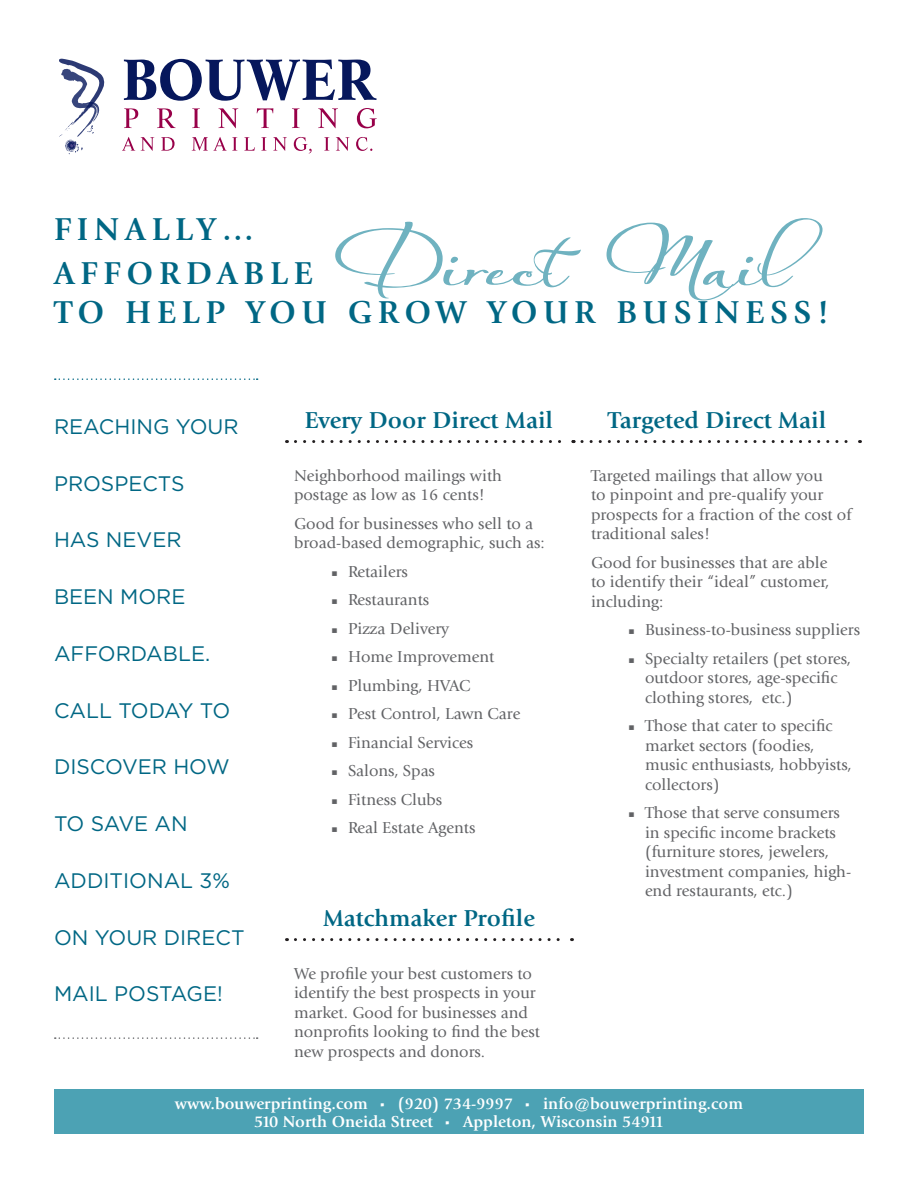
<style>
.page{position:relative;width:918px;height:1188px;background:#fff}
.page>*{position:absolute;margin:0;border:0;box-sizing:border-box;transform-origin:0 0}
.t1{font:700 33px/43.2px "Giovanni";letter-spacing:.175em;color:#006784}
.t2{font:700 24px "Giovanni";color:#006784}
.t3{font:21px "Gotham";color:#006784}
.t4{font:21px "Gotham";letter-spacing:-.045em;color:#006784}
.t5{font:16.5px/19.5px "Giovanni";color:#616265}
.t6{font:700 16.5px/18px "Giovanni";color:#fff;text-align:center}
.s1{font-family:"Always";font-weight:900;font-size:54px;color:#6fb2c0}
</style>
<div class="page">
<svg style="left:124px;top:59px;width:252px;height:42px"></svg>
<svg style="left:124px;top:108px;width:14px;height:20px"></svg>
<svg style="left:157px;top:108px;width:18px;height:20px"></svg>
<svg style="left:192px;top:108px;width:8px;height:20px"></svg>
<svg style="left:219px;top:108px;width:19px;height:20px"></svg>
<svg style="left:257px;top:108px;width:16px;height:20px"></svg>
<svg style="left:292px;top:108px;width:7px;height:20px"></svg>
<svg style="left:318px;top:108px;width:20px;height:20px"></svg>
<svg style="left:357px;top:108px;width:20px;height:20px"></svg>
<svg style="left:122px;top:137px;width:13px;height:14px"></svg>
<svg style="left:141px;top:137px;width:13px;height:14px"></svg>
<svg style="left:161px;top:137px;width:14px;height:14px"></svg>
<svg style="left:192px;top:137px;width:45px;height:14px"></svg>
<svg style="left:244px;top:137px;width:11px;height:14px"></svg>
<svg style="left:261px;top:137px;width:5px;height:14px"></svg>
<svg style="left:273px;top:137px;width:14px;height:14px"></svg>
<svg style="left:294px;top:137px;width:18px;height:17px"></svg>
<svg style="left:324px;top:137px;width:5px;height:14px"></svg>
<svg style="left:336px;top:137px;width:13px;height:14px"></svg>
<svg style="left:356px;top:137px;width:16px;height:14px"></svg>
<svg style="left:59px;top:59px;width:45px;height:95px"></svg>
<div style="left:54px;top:1089px;width:810px;height:45px;background:#4ca2b4"></div>
<svg style="left:295px;top:440px;width:279px;height:3px"></svg>
<svg style="left:582px;top:440px;width:279px;height:3px"></svg>
<svg style="left:295px;top:938px;width:278px;height:3px"></svg>
<svg style="left:55px;top:378px;width:203px;height:2px"></svg>
<svg style="left:55px;top:1037px;width:203px;height:2px"></svg>
<h1 class="t1" style="left:54px;top:208px;width:773px">FINALLY…<br>AFFORDABLE <span class="s1">Direct Mail</span></h1>
<h1 class="t1" style="left:54px;top:291px;width:355px">to hel p yo u grow</h1>
<h1 class="t1" style="left:487px;top:291px;width:210px">yo ur business</h1>
<h1 class="t1" style="left:817px;top:291px;width:14px">!</h1>
<p class="t3" style="left:54px;top:415px;width:183px">REACHING YOUR</p>
<p class="t3" style="left:54px;top:472px;width:132px">PROSPECTS</p>
<p class="t3" style="left:54px;top:528px;width:126px">HAS NEVER</p>
<p class="t3" style="left:54px;top:585px;width:133px">BEEN MORE</p>
<p class="t3" style="left:54px;top:642px;width:158px">AFFORDABLE.</p>
<p class="t4" style="left:54px;top:699px;width:178px">CALL TODAY TO</p>
<p class="t3" style="left:54px;top:755px;width:177px">DISCOVER HOW</p>
<p class="t3" style="left:54px;top:812px;width:135px">TO SAVE AN</p>
<p class="t3" style="left:54px;top:869px;width:177px">ADDITIONAL 3%</p>
<p class="t3" style="left:54px;top:926px;width:192px">ON YOUR DIRECT</p>
<p class="t3" style="left:54px;top:982px;width:170px">MAIL POSTAGE!</p>
<h2 class="t2" style="left:305px;top:406px;width:250px">Every Door Direct Mail</h2>
<h2 class="t2" style="left:608px;top:406px;width:220px">Targeted Direct Mail</h2>
<p class="t5" style="left:294px;top:466px;width:210px">Neighborhood mailings with postage as low as 16 cents!</p>
<p class="t5" style="left:294px;top:514px;width:252px">Good for businesses who sell to a broad-based demographic, such as:</p>
<p class="t5" style="left:330px;top:557px;width:192px;line-height:28.5px">◾ Retailers<br>◾ Restaurants<br>◾ Pizza Delivery<br>◾ Home Improvement<br>◾ Plumbing, HVAC<br>◾ Pest Control, Lawn Care ◾ Financial Services<br>◾ Salons, Spas<br>◾ Fitness Clubs<br>◾ Real Estate Agents</p>
<p class="t5" style="left:591px;top:466px;width:262px">Targeted mailings that allow you<br>to pinpoint and pre-qualify your prospects for a fraction of the cost of traditional sales!</p>
<p class="t5" style="left:591px;top:553px;width:240px">Good for businesses that are able to identify their “ideal” customer, including:</p>
<p class="t5" style="left:627px;top:616px;width:235px;line-height:28.5px">◾ Business-to-business suppliers ◾ Specialty retailers (pet stores,</p>
<p class="t5" style="left:645px;top:668px;width:194px">outdoor stores, age-specific clothing stores, etc.)</p>
<p class="t5" style="left:645px;top:716px;width:208px;text-indent:-18px">◾ Those that cater to specific market sectors (foodies, music enthusiasts, hobbyists, collectors)</p>
<p class="t5" style="left:645px;top:803px;width:208px;text-indent:-18px">◾ Those that serve consumers in specific income brackets (furniture stores, jewelers, investment companies, high&shy;end restaurants, etc.)</p>
<h2 class="t2" style="left:323px;top:904px;width:213px">Matchmaker Profile</h2>
<p class="t5" style="left:294px;top:964px;width:247px">We profile your best customers to identify the best prospects in your market. Good for businesses and nonprofits looking to find the best new prospects and donors.</p>
<p class="t6" style="left:175px;top:1094px;width:570px">www.bouwerprinting.com ▪ (920) 734-9997 ▪ info@bouwerprinting.com<br>510 North Oneida Street ▪ Appleton, Wisconsin 54911</p>
</div>
